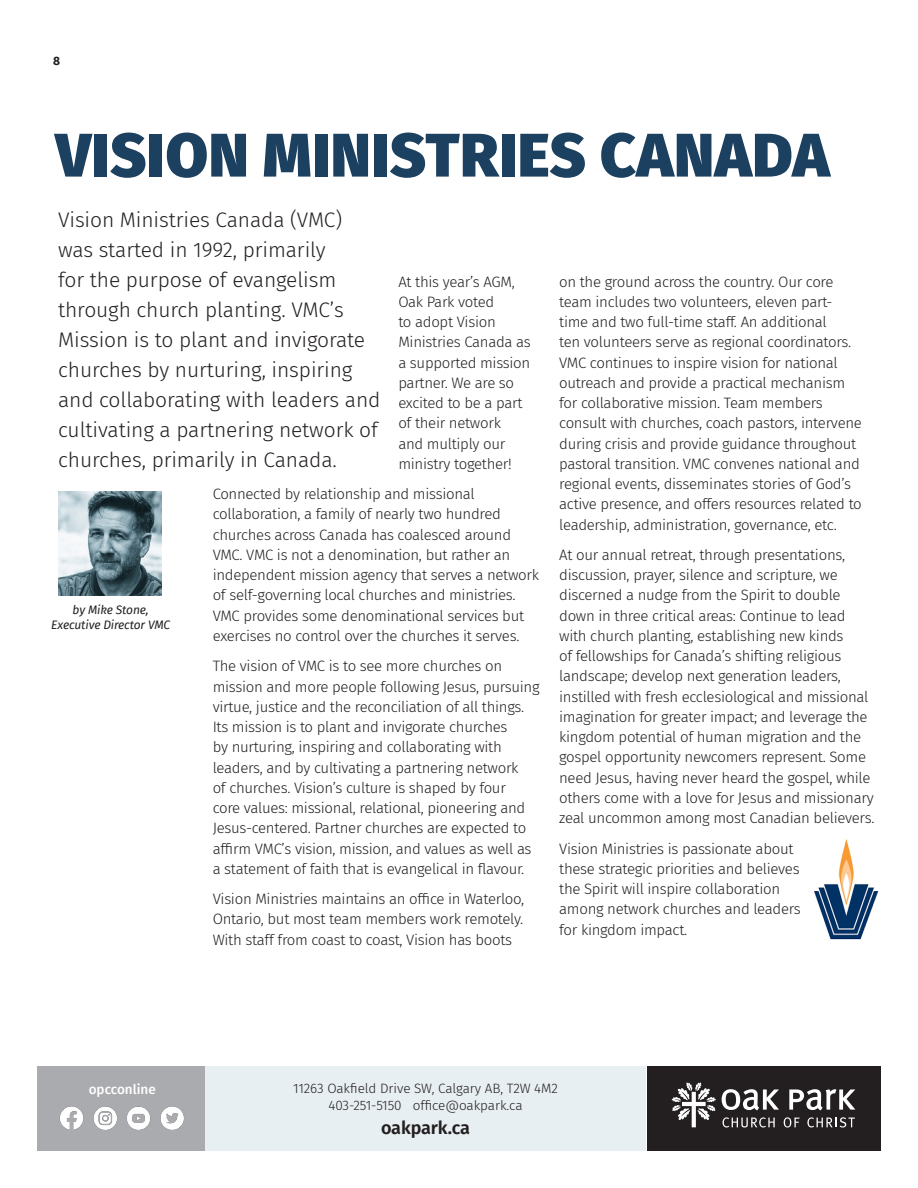
<style>
.page{position:relative;width:918px;height:1188px;background:#fff}
.page>*{position:absolute;margin:0;border:0;box-sizing:border-box;transform-origin:0 0}
._02_HeadlineStyle1{font:900 61.5px "Fira Sans";letter-spacing:.01em;color:#1c405f}
._03_BigIntro{font:300 21px/30px "Fira Sans";letter-spacing:-.005em;color:#231f20}
.Main_text{font:600 18px "Fira Sans";letter-spacing:-.005em;color:#231f20}
._01_Main_Text{font:300 15px/20.2px "Fira Sans";letter-spacing:-.02em;color:#231f20}
.Main_text-2{font:300 13.5px "Fira Sans";letter-spacing:-.005em;color:#231f20}
.t1{font:500 13.5px "Fira Sans";color:#fff}
._04_Name{font:italic 12px/15px "Fira Sans";letter-spacing:-.01em;color:#231f20;text-align:center}
.t2{font:700 12px "Fira Sans";color:#231f20}
</style>
<div class="page">
<div style="left:38px;top:1066px;width:170px;height:84px;background:#aaabaf"></div>
<div style="left:205px;top:1066px;width:441px;height:84px;background:#e8eff2"></div>
<img style="left:60px;top:1106px;width:124px;height:24px">
<img style="left:814px;top:839px;width:65px;height:101px">
<img style="left:58px;top:491px;width:104px;height:104px">
<div style="left:647px;top:1066px;width:233px;height:84px;background:#231f20"></div>
<svg style="left:723px;top:1117px;width:52px;height:11px"></svg>
<svg style="left:784px;top:1117px;width:16px;height:11px"></svg>
<svg style="left:807px;top:1117px;width:48px;height:11px"></svg>
<svg style="left:722px;top:1089px;width:57px;height:21px"></svg>
<svg style="left:789px;top:1089px;width:66px;height:21px"></svg>
<svg style="left:672px;top:1083px;width:44px;height:44px"></svg>
<p class="t2" style="left:53px;top:51px;width:8px">8</p>
<p class="_02_HeadlineStyle1" style="left:55px;top:100px;width:776px">VISION MINISTRIES CANADA</p>
<p class="_03_BigIntro" style="left:58px;top:205px;width:324px">Vision Ministries Canada (VMC) was started in 1992, primarily<br>for the purpose of evangelism through church planting. VMC’s<br>Mission is to plant and invigorate churches by nurturing, inspiring and collaborating with leaders and cultivating a partnering network of churches, primarily in Canada.</p>
<p class="_01_Main_Text" style="left:398px;top:271px;width:134px">At this year’s AGM,<br>Oak Park voted<br>to adopt Vision<br>Ministries Canada as a supported mission partner. We are so excited to be a part of their network<br>and multiply our ministry together!</p>
<p class="_01_Main_Text" style="left:213px;top:484px;width:328px">Connected by relationship and missional collaboration, a family of nearly two hundred churches across Canada has coalesced around VMC. VMC is not a denomination, but rather an independent mission agency that serves a network of self-governing local churches and ministries.<br>VMC provides some denominational services but exercises no control over the churches it serves.</p>
<p class="_01_Main_Text" style="left:213px;top:656px;width:328px">The vision of VMC is to see more churches on mission and more people following Jesus, pursuing virtue, justice and the reconciliation of all things.<br>Its mission is to plant and invigorate churches<br>by nurturing, inspiring and collaborating with leaders, and by cultivating a partnering network<br>of churches. Vision’s culture is shaped by four<br>core values: missional, relational, pioneering and Jesus-centered. Partner churches are expected to affirm VMC’s vision, mission, and values as well as a statement of faith that is evangelical in flavour.</p>
<p class="_01_Main_Text" style="left:213px;top:889px;width:313px;text-align:justify">Vision Ministries maintains an office in Waterloo, Ontario, but most team members work remotely.<br>With staff from coast to coast, Vision has boots</p>
<p class="_01_Main_Text" style="left:559px;top:271px;width:304px">on the ground across the country. Our core team includes two volunteers, eleven part&shy;time and two full-time staff. An additional<br>ten volunteers serve as regional coordinators.<br>VMC continues to inspire vision for national outreach and provide a practical mechanism for collaborative mission. Team members consult with churches, coach pastors, intervene during crisis and provide guidance throughout pastoral transition. VMC convenes national and regional events, disseminates stories of God’s active presence, and offers resources related to leadership, administration, governance, etc.</p>
<p class="_01_Main_Text" style="left:559px;top:545px;width:317px">At our annual retreat, through presentations, discussion, prayer, silence and scripture, we discerned a nudge from the Spirit to double down in three critical areas: Continue to lead with church planting, establishing new kinds<br>of fellowships for Canada’s shifting religious landscape; develop next generation leaders, instilled with fresh ecclesiological and missional imagination for greater impact; and leverage the kingdom potential of human migration and the gospel opportunity newcomers represent. Some need Jesus, having never heard the gospel, while others come with a love for Jesus and missionary zeal uncommon among most Canadian believers.</p>
<p class="_01_Main_Text" style="left:559px;top:838px;width:243px">Vision Ministries is passionate about these strategic priorities and believes the Spirit will inspire collaboration among network churches and leaders for kingdom impact.</p>
<p class="_04_Name" style="left:51px;top:602px;width:120px">by Mike Stone,<br>Executive Director VMC</p>
<p class="t1" style="left:89px;top:1079px;width:69px">opcconline</p>
<p class="Main_text-2" style="left:293px;top:1079px;width:266px">11263 Oakfield Drive SW, Calgary AB, T2W 4M2</p>
<p class="Main_text-2" style="left:328px;top:1096px;width:196px">403-251-5150 office@oakpark.ca</p>
<p class="Main_text" style="left:381px;top:1113px;width:90px">oakpark.ca</p>
</div>
